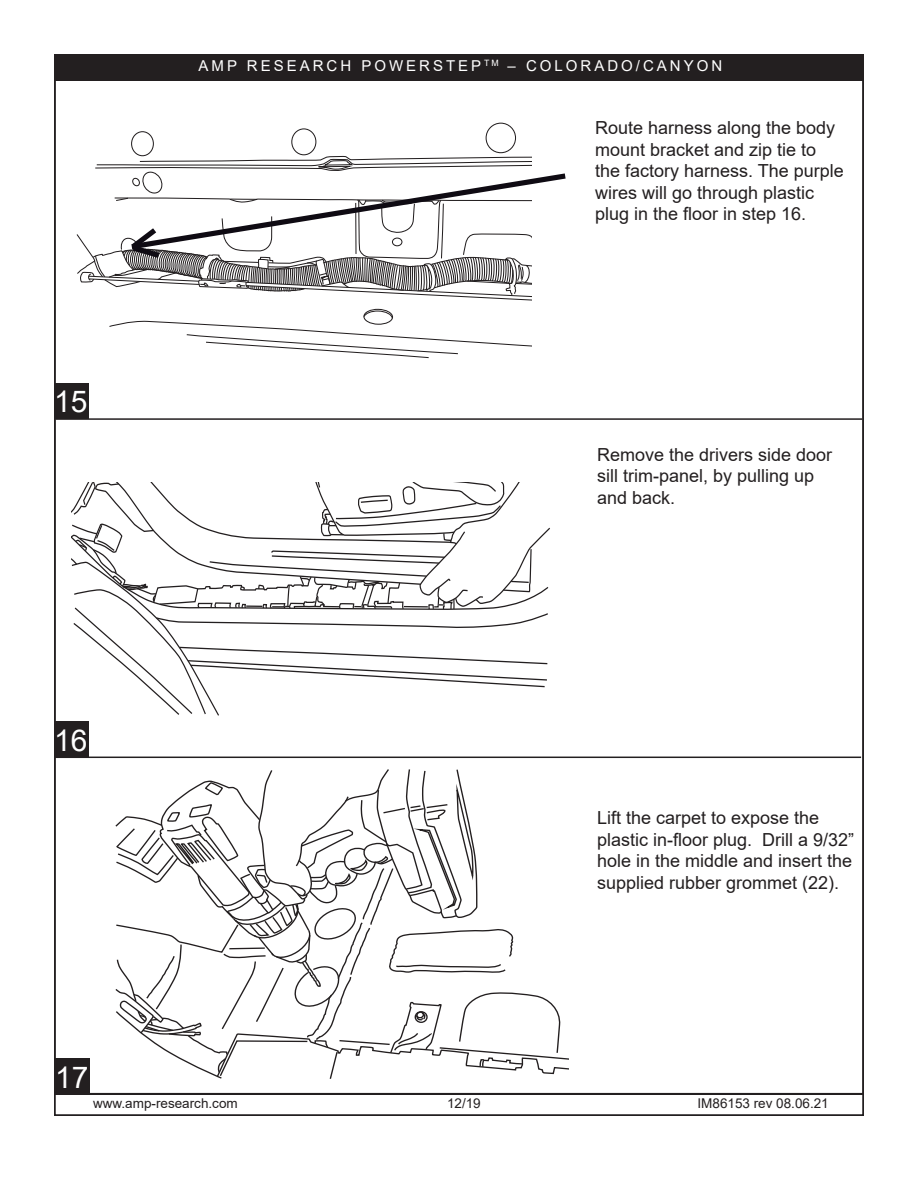
<style>
.page{position:relative;width:918px;height:1188px;background:#fff}
.page>*{position:absolute;margin:0;border:0;box-sizing:border-box;transform-origin:0 0}
.t1{font:30px "Arial";color:#fff}
.t2{font:18px/21.6px "Arial";color:#231f20}
.t3{font:15px "Arial";letter-spacing:.2em;color:#fff}
.t4{font:13.5px "Arial";color:#231f20}
</style>
<div class="page">
<div style="left:54px;top:55px;width:809px;height:26px;background:#231f20"></div>
<div style="left:54px;top:1094px;width:810px;height:22px;border:2px solid #231f20"></div>
<div style="left:54px;top:54px;width:810px;height:27px;border:2px solid #231f20"></div>
<hr style="left:55px;top:418px;width:807px;height:2px;background:#231f20">
<hr style="left:54px;top:757px;width:807px;height:1px;background:#231f20">
<svg style="left:71px;top:483px;width:479px;height:233px"></svg>
<svg style="left:115px;top:769px;width:453px;height:310px"></svg>
<div style="left:54px;top:721px;width:34px;height:36px;background:#231f20"></div>
<div style="left:55px;top:1058px;width:35px;height:36px;background:#231f20"></div>
<div style="left:291px;top:128px;width:25px;height:27px;border:1px solid #231f20;border-radius:50%"></div>
<div style="left:486px;top:123px;width:30px;height:30px;border:1px solid #231f20;border-radius:50%"></div>
<div style="left:131px;top:131px;width:23px;height:25px;border:1px solid #231f20;border-radius:50%"></div>
<svg style="left:76px;top:155px;width:490px;height:204px"></svg>
<div style="left:54px;top:383px;width:34px;height:36px;background:#231f20"></div>
<p class="t3" style="left:199px;top:55px;width:525px">AMP RESEARCH POWERSTEP <sup>TM</sup> – COLORADO/CANYON</p>
<h1 class="t1" style="left:54px;top:381px;width:35px">15</h1>
<h1 class="t1" style="left:54px;top:720px;width:35px">16</h1>
<h1 class="t1" style="left:55px;top:1056px;width:35px">17</h1>
<p class="t2" style="left:595px;top:117px;width:250px">Route harness along the body mount bracket and zip tie to the factory harness. The purple wires will go through plastic plug in the floor in step 16.</p>
<p class="t2" style="left:597px;top:444px;width:237px">Remove the drivers side door sill trim-panel, by pulling up and back.</p>
<p class="t2" style="left:597px;top:807px;width:259px">Lift the carpet to expose the plastic in-floor plug. Drill a 9/32” hole in the middle and insert the supplied rubber grommet (22).</p>
<p class="t4" style="left:93px;top:1094px;width:146px">www.amp-research.com</p>
<p class="t4" style="left:447px;top:1094px;width:35px">12/19</p>
<p class="t4" style="left:698px;top:1094px;width:133px">IM86153 rev 08.06.21</p>
</div>
